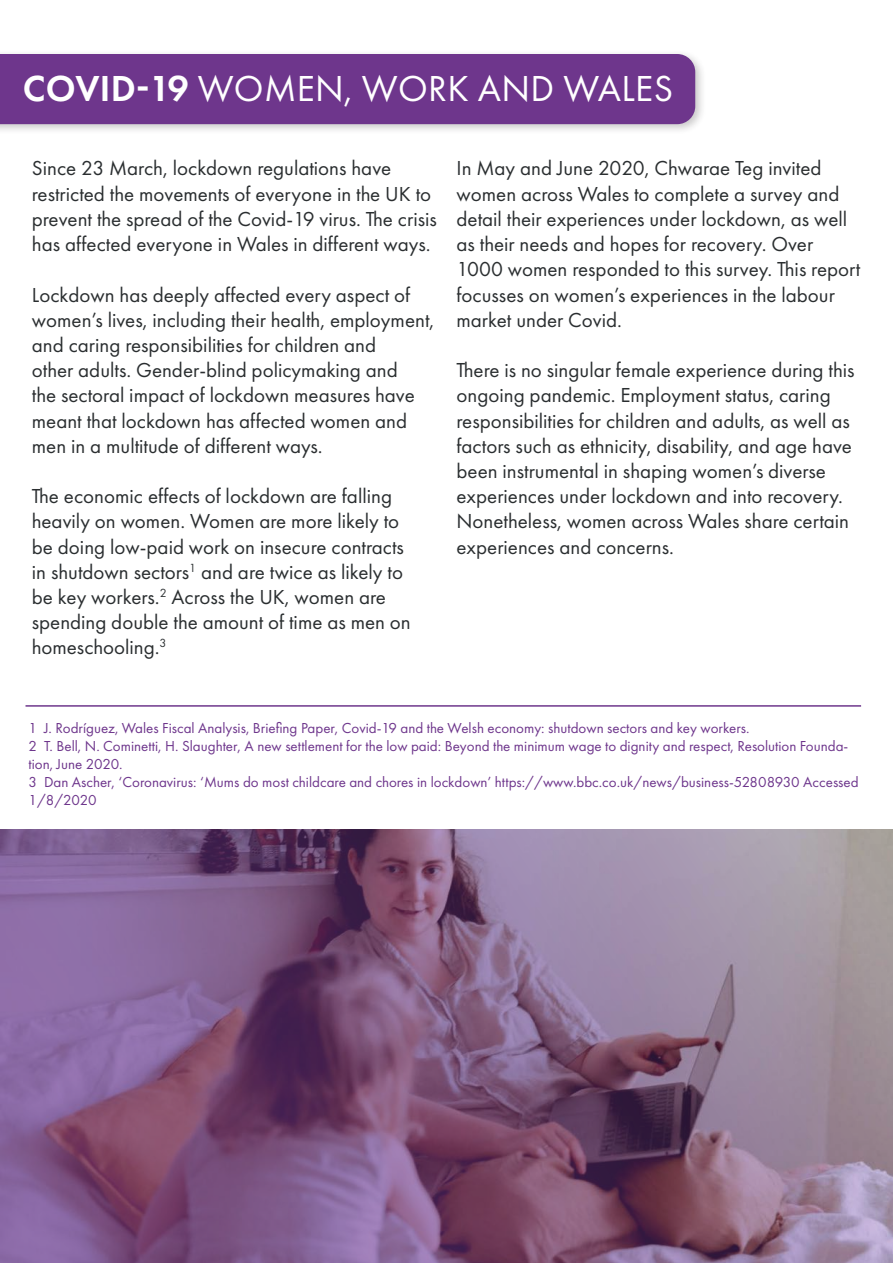
<style>
.page{position:relative;width:893px;height:1263px;background:#fff}
.page>*{position:absolute;margin:0;border:0;box-sizing:border-box;transform-origin:0 0}
.t1{font:37.5px "Futura PT";letter-spacing:.01em;color:#fff}
.t2{font:21px/25.2px "Futura PT";color:#2a2e30}
.t3{font:15px/18px "Futura PT";color:#6e368c}
.s1{font-weight:600}
</style>
<div class="page">
<div style="left:0;top:49px;width:706px;height:86px;background:#231f20;opacity:.25"></div>
<div style="left:0;top:54px;width:695px;height:70px;background:#6e368c"></div>
<svg style="left:0;top:829px;width:893px;height:434px;background:#856588"></svg>
<hr style="left:26px;top:705px;width:835px;height:2px;background:#6e368c">
<p class="t1" style="left:23px;top:66px;width:652px"><span class="s1">COVID-19</span> WOMEN, WORK AND WALES</p>
<p class="t2" style="left:32px;top:156px;width:406px">Since 23 March, lockdown regulations have restricted the movements of everyone in the UK to prevent the spread of the Covid-19 virus. The crisis has affected everyone in Wales in different ways.</p>
<p class="t2" style="left:32px;top:282px;width:404px">Lockdown has deeply affected every aspect of women’s lives, including their health, employment, and caring responsibilities for children and<br>other adults. Gender-blind policymaking and<br>the sectoral impact of lockdown measures have meant that lockdown has affected women and men in a multitude of different ways.</p>
<p class="t2" style="left:32px;top:483px;width:380px">The economic effects of lockdown are falling heavily on women. Women are more likely to be doing low-paid work on insecure contracts in shutdown sectors<sup>1</sup> and are twice as likely to be key workers.<sup>2</sup> Across the UK, women are spending double the amount of time as men on homeschooling.<sup>3</sup></p>
<p class="t2" style="left:457px;top:156px;width:405px">In May and June 2020, Chwarae Teg invited women across Wales to complete a survey and detail their experiences under lockdown, as well as their needs and hopes for recovery. Over 1000 women responded to this survey. This report focusses on women’s experiences in the labour market under Covid.</p>
<p class="t2" style="left:457px;top:357px;width:400px">There is no singular female experience during this ongoing pandemic. Employment status, caring responsibilities for children and adults, as well as factors such as ethnicity, disability, and age have been instrumental in shaping women’s diverse experiences under lockdown and into recovery.<br>Nonetheless, women across Wales share certain experiences and concerns.</p>
<p class="t3" style="left:28px;top:719px;width:722px">1 J. Rodríguez, Wales Fiscal Analysis, Briefing Paper, Covid-19 and the Welsh economy: shutdown sectors and key workers.</p>
<p class="t3" style="left:28px;top:737px;width:821px">2 T. Bell, N. Cominetti, H. Slaughter, A new settlement for the low paid: Beyond the minimum wage to dignity and respect, Resolution Founda&shy;tion, June 2020.</p>
<p class="t3" style="left:28px;top:773px;width:832px">3 Dan Ascher, ‘Coronavirus: ‘Mums do most childcare and chores in lockdown’ https://www.bbc.co.uk/news/business-52808930 Accessed<br>1/8/2020</p>
</div>
